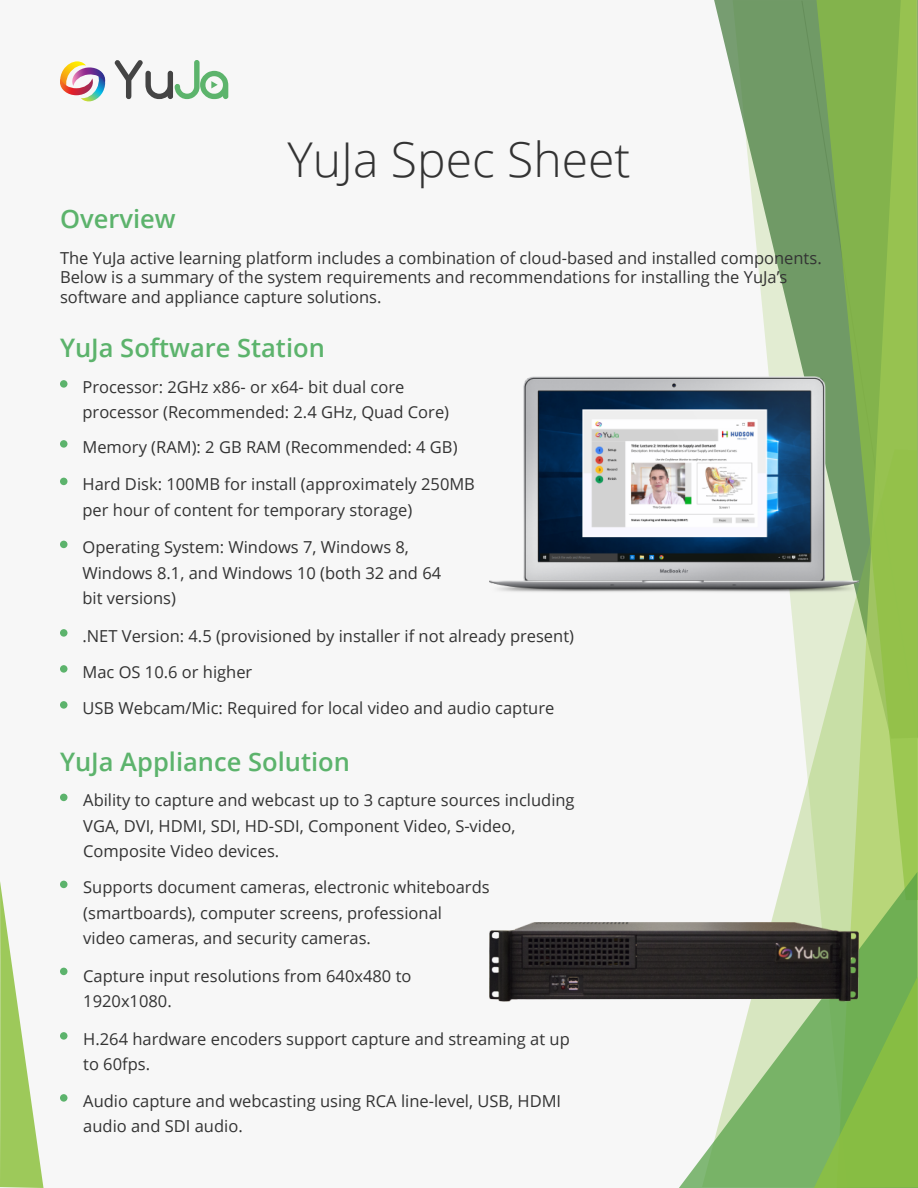
<style>
.page{position:relative;width:918px;height:1188px;background:#f7f7f7}
.page>*{position:absolute;margin:0;border:0;box-sizing:border-box;transform-origin:0 0}
.t1{font:300 48px "Open Sans";color:#333}
.t2{font:600 25.5px "Open Sans";color:#5cb36c}
.t3{font:16.5px/25.5px "Open Sans";color:#333}
</style>
<div class="page">
<svg style="left:0;top:882px;width:44px;height:306px"></svg>
<svg style="left:714px;top:0;width:102px;height:376px;fill:#709a66"></svg>
<svg style="left:816px;top:0;width:102px;height:449px;background:#85b351"></svg>
<svg style="left:784px;top:449px;width:134px;height:423px;background:#b8d48b"></svg>
<svg style="left:679px;top:872px;width:239px;height:316px"></svg>
<svg style="left:814px;top:977px;width:104px;height:211px;background:#7db74e"></svg>
<svg style="left:115px;top:60px;width:113px;height:39px"></svg>
<svg style="left:60px;top:61px;width:46px;height:41px"></svg>
<div style="left:60px;top:380px;width:8px;height:8px;background:#5cb36c;border-radius:50%"></div>
<div style="left:60px;top:440px;width:8px;height:8px;background:#5cb36c;border-radius:50%"></div>
<div style="left:60px;top:478px;width:8px;height:7px;background:#5cb36c;border-radius:50%"></div>
<div style="left:60px;top:541px;width:8px;height:7px;background:#5cb36c;border-radius:50%"></div>
<div style="left:60px;top:629px;width:8px;height:8px;background:#5cb36c;border-radius:50%"></div>
<div style="left:60px;top:665px;width:8px;height:8px;background:#5cb36c;border-radius:50%"></div>
<div style="left:60px;top:701px;width:8px;height:8px;background:#5cb36c;border-radius:50%"></div>
<div style="left:60px;top:794px;width:8px;height:7px;background:#5cb36c;border-radius:50%"></div>
<div style="left:60px;top:881px;width:8px;height:7px;background:#5cb36c;border-radius:50%"></div>
<div style="left:60px;top:968px;width:8px;height:7px;background:#5cb36c;border-radius:50%"></div>
<div style="left:60px;top:1032px;width:8px;height:8px;background:#5cb36c;border-radius:50%"></div>
<div style="left:60px;top:1094px;width:8px;height:8px;background:#5cb36c;border-radius:50%"></div>
<img style="left:489px;top:376px;width:369px;height:218px">
<img style="left:489px;top:923px;width:369px;height:79px">
<h1 class="t1" style="left:288px;top:127px;width:345px">YuJa Spec Sheet</h1>
<h2 class="t2" style="left:60px;top:201px;width:117px">Overview</h2>
<p class="t3" style="left:60px;top:247px;width:763px;line-height:19.8px">The YuJa active learning platform includes a combination of cloud-based and installed components.<br>Below is a summary of the system requirements and recommendations for installing the YuJa’s software and appliance capture solutions.</p>
<h2 class="t2" style="left:60px;top:330px;width:266px">YuJa Software Station</h2>
<p class="t3" style="left:82px;top:374px;width:368px">Processor: 2GHz x86- or x64- bit dual core processor (Recommended: 2.4 GHz, Quad Core)</p>
<p class="t3" style="left:82px;top:434px;width:377px">Memory (RAM): 2 GB RAM (Recommended: 4 GB)</p>
<p class="t3" style="left:82px;top:471px;width:394px">Hard Disk: 100MB for install (approximately 250MB per hour of content for temporary storage)</p>
<p class="t3" style="left:82px;top:534px;width:360px">Operating System: Windows 7, Windows 8,<br>Windows 8.1, and Windows 10 (both 32 and 64 bit versions)</p>
<p class="t3" style="left:82px;top:617px;width:493px;line-height:36px">.NET Version: 4.5 (provisioned by installer if not already present)<br>Mac OS 10.6 or higher<br>USB Webcam/Mic: Required for local video and audio capture</p>
<h2 class="t2" style="left:60px;top:744px;width:291px">YuJa Appliance Solution</h2>
<p class="t3" style="left:83px;top:787px;width:493px">Ability to capture and webcast up to 3 capture sources including<br>VGA, DVI, HDMI, SDI, HD-SDI, Component Video, S-video,<br>Composite Video devices.</p>
<p class="t3" style="left:83px;top:874px;width:408px">Supports document cameras, electronic whiteboards (smartboards), computer screens, professional<br>video cameras, and security cameras.</p>
<p class="t3" style="left:83px;top:963px;width:330px">Capture input resolutions from 640x480 to<br>1920x1080.</p>
<p class="t3" style="left:83px;top:1025px;width:488px">H.264 hardware encoders support capture and streaming at up to 60fps.</p>
<p class="t3" style="left:83px;top:1088px;width:480px">Audio capture and webcasting using RCA line-level, USB, HDMI audio and SDI audio.</p>
</div>
